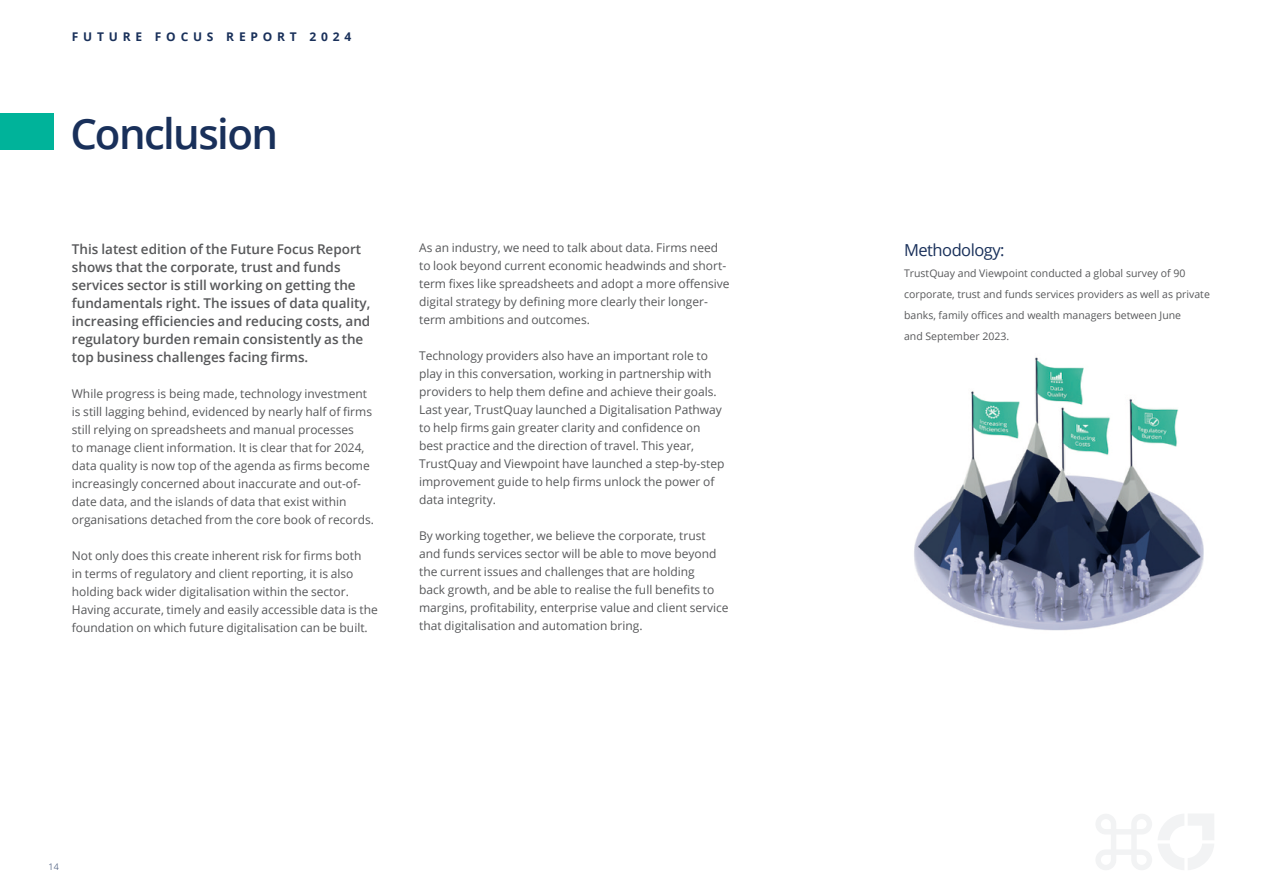
<style>
.page{position:relative;width:1263px;height:893px;background:#fff}
.page>*{position:absolute;margin:0;border:0;box-sizing:border-box;transform-origin:0 0}
.t1{font:600 42px "Open Sans";letter-spacing:-.04em;color:#19305a}
.t2{font:16.5px "Open Sans";letter-spacing:-.03em;color:#19305a}
.t3{font:600 13.5px/18px "Open Sans";color:#57585a}
.t4{font:12px/18px "Open Sans";color:#57585a}
.t5{font:700 12px "Open Sans";letter-spacing:.4em;color:#19305a}
.t6{font:10.5px/21px "Open Sans";color:#57585a}
.t7{font:300 9px "Open Sans";color:#19305a}
</style>
<div class="page">
<div style="left:0;top:113px;width:53px;height:36px;background:#00b39a"></div>
<svg style="left:1096px;top:814px;width:118px;height:56px"></svg>
<img style="left:914px;top:357px;width:290px;height:274px">
<p class="t5" style="left:72px;top:28px;width:281px">FUTURE FOCUS REPORT 2024</p>
<h1 class="t1" style="left:70px;top:104px;width:209px">Conclusion</h1>
<p class="t3" style="left:72px;top:239px;width:300px">This latest edition of the Future Focus Report shows that the corporate, trust and funds services sector is still working on getting the fundamentals right. The issues of data quality, increasing efficiencies and reducing costs, and regulatory burden remain consistently as the top business challenges facing firms.</p>
<p class="t4" style="left:72px;top:384px;width:304px">While progress is being made, technology investment is still lagging behind, evidenced by nearly half of firms still relying on spreadsheets and manual processes<br>to manage client information. It is clear that for 2024, data quality is now top of the agenda as firms become increasingly concerned about inaccurate and out-of&shy;date data, and the islands of data that exist within organisations detached from the core book of records.</p>
<p class="t4" style="left:72px;top:546px;width:308px">Not only does this create inherent risk for firms both<br>in terms of regulatory and client reporting, it is also holding back wider digitalisation within the sector.<br>Having accurate, timely and easily accessible data is the foundation on which future digitalisation can be built.</p>
<p class="t4" style="left:419px;top:239px;width:312px">As an industry, we need to talk about data. Firms need to look beyond current economic headwinds and short&shy;term fixes like spreadsheets and adopt a more offensive digital strategy by defining more clearly their longer&shy;term ambitions and outcomes.</p>
<p class="t4" style="left:419px;top:347px;width:307px">Technology providers also have an important role to play in this conversation, working in partnership with providers to help them define and achieve their goals.<br>Last year, TrustQuay launched a Digitalisation Pathway to help firms gain greater clarity and confidence on best practice and the direction of travel. This year, TrustQuay and Viewpoint have launched a step-by-step improvement guide to help firms unlock the power of data integrity.</p>
<p class="t4" style="left:419px;top:527px;width:311px">By working together, we believe the corporate, trust and funds services sector will be able to move beyond the current issues and challenges that are holding<br>back growth, and be able to realise the full benefits to margins, profitability, enterprise value and client service that digitalisation and automation bring.</p>
<p class="t7" style="left:49px;top:861px;width:12px">14</p>
<h2 class="t2" style="left:904px;top:238px;width:102px">Methodology:</h2>
<p class="t6" style="left:904px;top:262px;width:307px">TrustQuay and Viewpoint conducted a global survey of 90 corporate, trust and funds services providers as well as private banks, family offices and wealth managers between June<br>and September 2023.</p>
</div>
